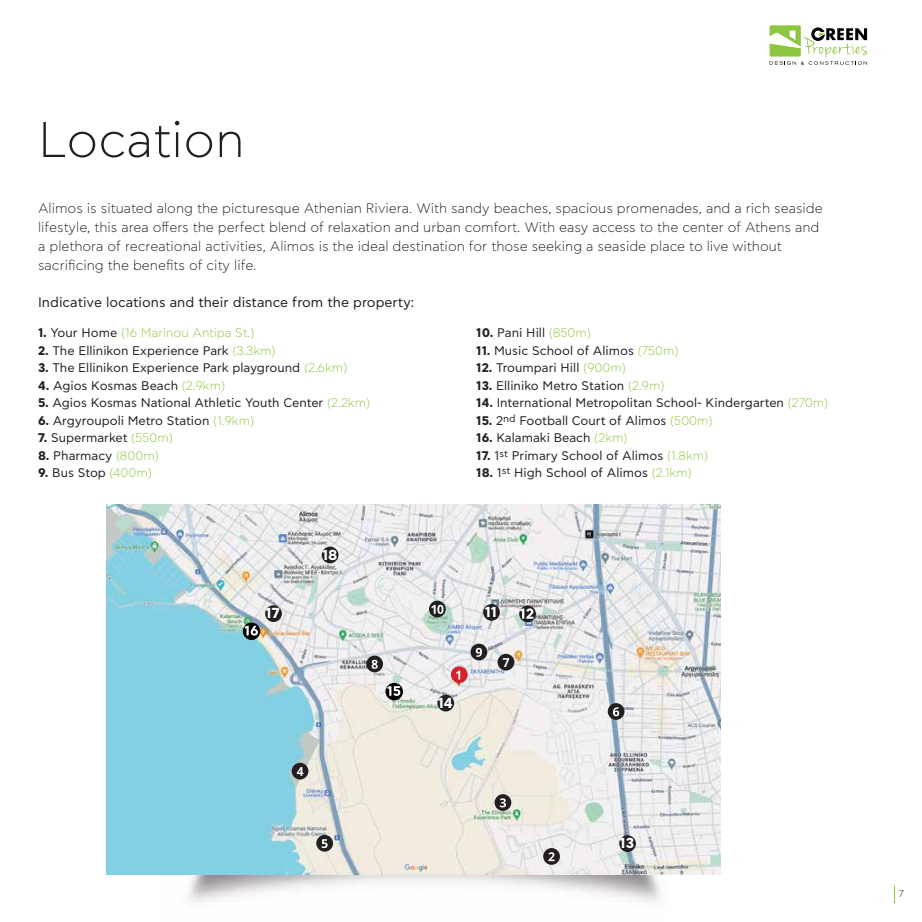
<style>
.page{position:relative;width:922px;height:922px;background:#fff}
.page>*{position:absolute;margin:0;border:0;box-sizing:border-box;transform-origin:0 0}
.t1{font:300 50px "CF Asty Std";color:#231f20}
.t2{font:700 14.5px "CF Asty Std";color:#fff}
.t3{font:300 13.75px/18.8px "CF Asty Std";color:#231f20}
.t4{font:13.75px "CF Asty Std";color:#231f20}
.t5{font:12.5px "CF Asty Std";color:#231f20}
.t6{font:300 12.5px "CF Asty Std";color:#8dc63f}
.t7{font:300 10px "CF Asty Std";color:#231f20}
.s1{font-weight:700;color:#231f20}
.s2{font-weight:400;color:#231f20}
.s3{font-weight:700}
.s4{font-weight:300;color:#8dc63f}
</style>
<div class="page">
<img style="left:159px;top:873px;width:508px;height:29px">
<svg style="left:769px;top:25px;width:99px;height:40px"></svg>
<img style="left:106px;top:504px;width:614px;height:369px">
<div style="left:451px;top:666px;width:16px;height:17px;background:#d2232a;border-radius:50%"></div>
<svg style="left:456px;top:670px;width:4px;height:9px"></svg>
<svg style="left:543px;top:847px;width:17px;height:17px"></svg>
<svg style="left:548px;top:852px;width:6px;height:8px"></svg>
<div style="left:494px;top:794px;width:17px;height:16px;background:#231f20;border-radius:50%"></div>
<svg style="left:499px;top:798px;width:7px;height:9px"></svg>
<svg style="left:291px;top:762px;width:17px;height:17px"></svg>
<svg style="left:297px;top:766px;width:6px;height:9px"></svg>
<svg style="left:316px;top:834px;width:17px;height:17px"></svg>
<svg style="left:321px;top:839px;width:6px;height:8px"></svg>
<div style="left:607px;top:703px;width:17px;height:16px;background:#231f20;border-radius:50%"></div>
<svg style="left:613px;top:707px;width:6px;height:9px"></svg>
<svg style="left:366px;top:655px;width:17px;height:17px"></svg>
<svg style="left:371px;top:659px;width:6px;height:9px"></svg>
<svg style="left:470px;top:643px;width:17px;height:17px"></svg>
<svg style="left:475px;top:647px;width:7px;height:9px"></svg>
<svg style="left:429px;top:600px;width:16px;height:17px"></svg>
<svg style="left:431px;top:604px;width:12px;height:9px"></svg>
<div style="left:483px;top:604px;width:16px;height:16px;background:#231f20;border-radius:50%"></div>
<div style="left:619px;top:835px;width:16px;height:16px;background:#231f20;border-radius:50%"></div>
<div style="left:437px;top:694px;width:17px;height:17px;background:#231f20;border-radius:50%"></div>
<div style="left:265px;top:605px;width:17px;height:17px;background:#231f20;border-radius:50%"></div>
<div style="left:321px;top:546px;width:17px;height:17px;background:#231f20;border-radius:50%"></div>
<svg style="left:519px;top:605px;width:17px;height:17px"></svg>
<svg style="left:519px;top:608px;width:14px;height:10px"></svg>
<svg style="left:385px;top:682px;width:18px;height:18px"></svg>
<svg style="left:387px;top:686px;width:13px;height:9px"></svg>
<svg style="left:243px;top:622px;width:17px;height:18px"></svg>
<svg style="left:244px;top:625px;width:14px;height:10px"></svg>
<svg style="left:497px;top:653px;width:17px;height:17px"></svg>
<svg style="left:502px;top:658px;width:7px;height:8px"></svg>
<h1 class="t1" style="left:38px;top:112px;width:208px">Location</h1>
<p class="t3" style="left:38px;top:199px;width:786px">Alimos is situated along the picturesque Athenian Riviera. With sandy beaches, spacious promenades, and a rich seaside lifestyle, this area offers the perfect blend of relaxation and urban comfort. With easy access to the center of Athens and a plethora of recreational activities, Alimos is the ideal destination for those seeking a seaside place to live without sacrificing the benefits of city life.</p>
<p class="t4" style="left:38px;top:295px;width:378px">Indicative locations and their distance from the property:</p>
<p class="t6" style="left:38px;top:326px;width:218px"><span class="s1">1.</span> <span class="s2">Your Home</span> (16 Marinou Antipa St.)</p>
<p class="t5" style="left:38px;top:343px;width:239px"><span class="s3">2.</span> The Ellinikon Experience Park <span class="s4">(3.3km)</span></p>
<p class="t5" style="left:38px;top:361px;width:311px"><span class="s3">3.</span> The Ellinikon Experience Park playground <span class="s4">(2.6km)</span></p>
<p class="t5" style="left:38px;top:378px;width:188px"><span class="s3">4.</span> Agios Kosmas Beach <span class="s4">(2.9km)</span></p>
<p class="t5" style="left:38px;top:396px;width:333px"><span class="s3">5.</span> Agios Kosmas National Athletic Youth Center <span class="s4">(2.2km)</span></p>
<p class="t5" style="left:38px;top:413px;width:217px"><span class="s3">6.</span> Argyroupoli Metro Station <span class="s4">(1.9km)</span></p>
<p class="t5" style="left:38px;top:431px;width:136px"><span class="s3">7.</span> Supermarket <span class="s4">(550m)</span></p>
<p class="t5" style="left:38px;top:448px;width:122px"><span class="s3">8.</span> Pharmacy <span class="s4">(800m)</span></p>
<p class="t5" style="left:38px;top:466px;width:115px"><span class="s3">9.</span> Bus Stop <span class="s4">(400m)</span></p>
<p class="t5" style="left:476px;top:326px;width:116px"><span class="s3">10.</span> Pani Hill <span class="s4">(850m)</span></p>
<p class="t5" style="left:476px;top:343px;width:204px"><span class="s3">11.</span> Music School of Alimos <span class="s4">(750m)</span></p>
<p class="t5" style="left:476px;top:361px;width:151px"><span class="s3">12.</span> Troumpari Hill <span class="s4">(900m)</span></p>
<p class="t5" style="left:476px;top:378px;width:190px"><span class="s3">13.</span> Elliniko Metro Station <span class="s4">(2.9m)</span></p>
<p class="t5" style="left:476px;top:396px;width:353px"><span class="s3">14.</span> International Metropolitan School- Kindergarten <span class="s4">(270m)</span></p>
<p class="t5" style="left:476px;top:413px;width:238px"><span class="s3">15.</span> 2<sup>nd</sup> Football Court of Alimos <span class="s4">(500m)</span></p>
<p class="t5" style="left:476px;top:431px;width:153px"><span class="s3">16.</span> Kalamaki Beach <span class="s4">(2km)</span></p>
<p class="t5" style="left:476px;top:448px;width:233px"><span class="s3">17.</span> 1<sup>st</sup> Primary School of Alimos <span class="s4">(1.8km)</span></p>
<p class="t5" style="left:476px;top:466px;width:217px"><span class="s3">18.</span> 1<sup>st</sup> High School of Alimos <span class="s4">(2.1km)</span></p>
<p class="t2" style="left:265px;top:604px;width:16px">17</p>
<p class="t2" style="left:322px;top:546px;width:17px">18</p>
<p class="t2" style="left:437px;top:694px;width:17px">14</p>
<p class="t2" style="left:484px;top:603px;width:14px">11</p>
<p class="t2" style="left:619px;top:834px;width:16px">13</p>
<p class="t7" style="left:898px;top:888px;width:7px">7</p>
</div>
